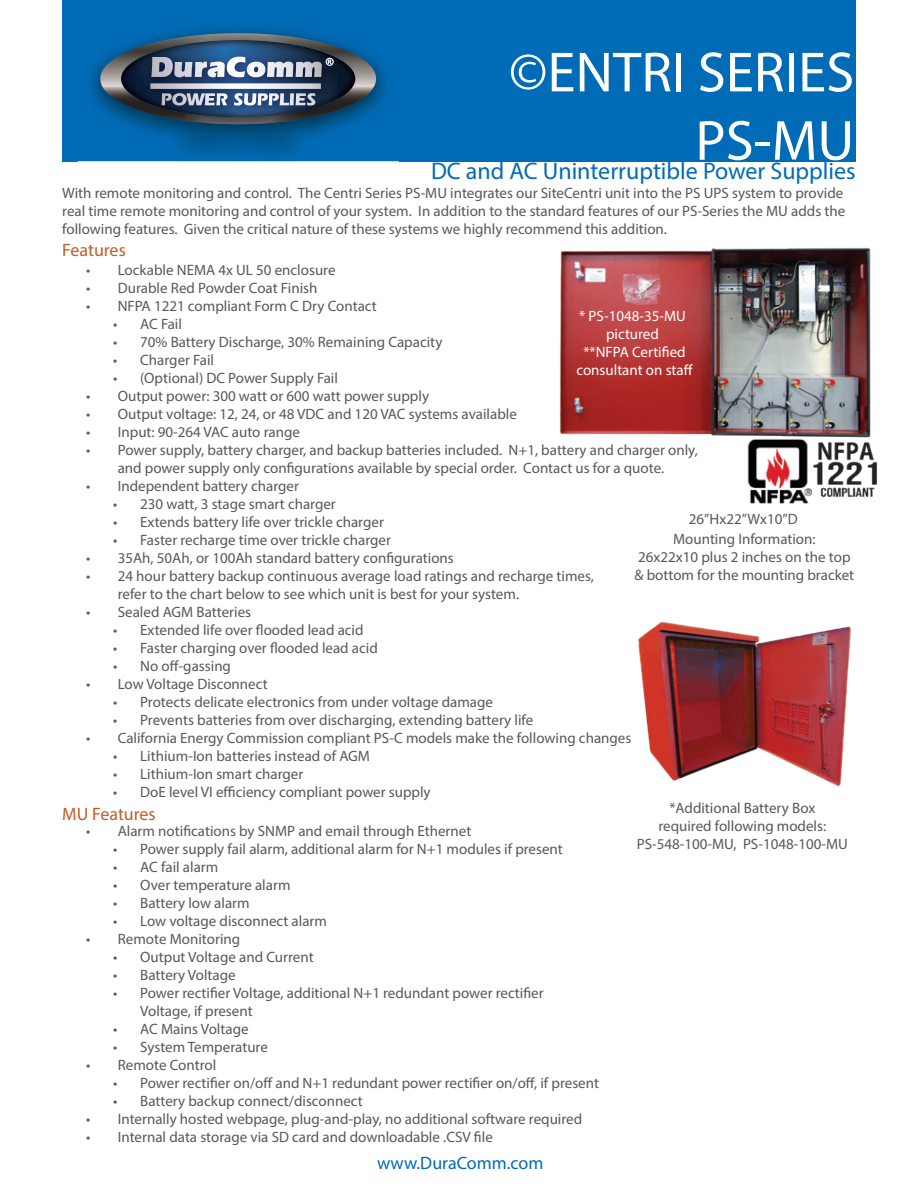
<style>
.page{position:relative;width:918px;height:1188px;background:#fff}
.page>*{position:absolute;margin:0;border:0;box-sizing:border-box;transform-origin:0 0}
.t1{font:57px/68.4px "Myriad Pro";color:#fff;text-align:right}
.t2{font:24px "Myriad Pro";color:#006bb6}
.t3{font:18px "Myriad Pro";color:#c25c26}
.t4{font:18px "Myriad Pro";color:#006bb6}
.t5{font:15px/18px "Myriad Pro";color:#57585a;text-align:center}
.t6{font:15px/18px "Myriad Pro";color:#fff;text-align:center}
</style>
<div class="page">
<div style="left:62px;top:0;width:794px;height:161px;background:#006bb6"></div>
<img style="left:78px;top:28px;width:321px;height:134px">
<svg style="left:239px;top:34px;width:54px;height:6px"></svg>
<img style="left:239px;top:40px;width:58px;height:5px">
<img style="left:121px;top:77px;width:17px;height:22px">
<img style="left:100px;top:48px;width:38px;height:29px">
<img style="left:121px;top:60px;width:15px;height:23px">
<img style="left:217px;top:124px;width:43px;height:1px">
<img style="left:194px;top:122px;width:88px;height:2px">
<img style="left:145px;top:33px;width:94px;height:12px">
<img style="left:337px;top:47px;width:39px;height:63px">
<img style="left:344px;top:62px;width:11px;height:15px">
<img style="left:346px;top:64px;width:9px;height:15px">
<img style="left:313px;top:45px;width:24px;height:54px">
<img style="left:138px;top:45px;width:175px;height:54px">
<svg style="left:138px;top:45px;width:7px;height:3px"></svg>
<img style="left:138px;top:99px;width:199px;height:23px">
<img style="left:143px;top:106px;width:95px;height:11px">
<img style="left:138px;top:99px;width:12px;height:7px">
<img style="left:321px;top:100px;width:16px;height:6px">
<svg style="left:333px;top:98px;width:6px;height:3px"></svg>
<svg style="left:151px;top:57px;width:190px;height:20px"></svg>
<svg style="left:150px;top:83px;width:171px;height:23px"></svg>
<img style="left:559px;top:247px;width:312px;height:190px">
<img style="left:747px;top:439px;width:64px;height:65px">
<img style="left:811px;top:437px;width:66px;height:60px">
<img style="left:638px;top:621px;width:213px;height:166px">
<h1 class="t1" style="left:509px;top:37px;width:347px">©ENTRI SERIES<br>PS-MU</h1>
<h2 class="t2" style="left:431px;top:157px;width:426px">DC and AC Uninterruptible Power Supplies</h2>
<p class="t5" style="left:62px;top:184px;width:785px;text-align:justify">With remote monitoring and control. The Centri Series PS-MU integrates our SiteCentri unit into the PS UPS system to provide real time remote monitoring and control of your system. In addition to the standard features of our PS-Series the MU adds the following features. Given the critical nature of these systems we highly recommend this addition.</p>
<p class="t3" style="left:62px;top:239px;width:65px">Features</p>
<p class="t5" style="left:86px;top:261px;width:251px">• Lockable NEMA 4x UL 50 enclosure</p>
<p class="t5" style="left:86px;top:279px;width:233px">• Durable Red Powder Coat Finish</p>
<p class="t5" style="left:86px;top:297px;width:292px">• NFPA 1221 compliant Form C Dry Contact</p>
<p class="t5" style="left:113px;top:315px;width:70px">• AC Fail</p>
<p class="t5" style="left:113px;top:333px;width:331px">• 70% Battery Discharge, 30% Remaining Capacity</p>
<p class="t5" style="left:113px;top:351px;width:102px">• Charger Fail</p>
<p class="t5" style="left:113px;top:369px;width:226px">• (Optional) DC Power Supply Fail</p>
<p class="t5" style="left:86px;top:387px;width:344px">• Output power: 300 watt or 600 watt power supply</p>
<p class="t5" style="left:86px;top:405px;width:432px">• Output voltage: 12, 24, or 48 VDC and 120 VAC systems available</p>
<p class="t5" style="left:86px;top:423px;width:215px">• Input: 90-264 VAC auto range</p>
<p class="t5" style="left:86px;top:441px;width:613px">• Power supply, battery charger, and backup batteries included. N+1, battery and charger only, and power supply only configurations available by special order. Contact us for a quote.</p>
<p class="t5" style="left:86px;top:477px;width:214px">• Independent battery charger</p>
<p class="t5" style="left:113px;top:495px;width:224px">• 230 watt, 3 stage smart charger</p>
<p class="t5" style="left:113px;top:513px;width:272px">• Extends battery life over trickle charger</p>
<p class="t5" style="left:113px;top:531px;width:279px">• Faster recharge time over trickle charger</p>
<p class="t5" style="left:86px;top:549px;width:369px">• 35Ah, 50Ah, or 100Ah standard battery configurations</p>
<p class="t5" style="left:118px;top:567px;width:478px;text-align:left;text-indent:-32px">• 24 hour battery backup continuous average load ratings and recharge times, refer to the chart below to see which unit is best for your system.</p>
<p class="t5" style="left:86px;top:603px;width:166px">• Sealed AGM Batteries</p>
<p class="t5" style="left:113px;top:621px;width:252px">• Extended life over flooded lead acid</p>
<p class="t5" style="left:113px;top:639px;width:266px">• Faster charging over flooded lead acid</p>
<p class="t5" style="left:113px;top:657px;width:119px">• No off-gassing</p>
<p class="t5" style="left:86px;top:675px;width:183px">• Low Voltage Disconnect</p>
<p class="t5" style="left:113px;top:693px;width:381px">• Protects delicate electronics from under voltage damage</p>
<p class="t5" style="left:113px;top:711px;width:422px">• Prevents batteries from over discharging, extending battery life</p>
<p class="t5" style="left:86px;top:729px;width:547px">• California Energy Commission compliant PS-C models make the following changes</p>
<p class="t5" style="left:113px;top:747px;width:258px">• Lithium-Ion batteries instead of AGM</p>
<p class="t5" style="left:113px;top:765px;width:192px">• Lithium-Ion smart charger</p>
<p class="t5" style="left:113px;top:783px;width:319px">• DoE level VI efficiency compliant power supply</p>
<p class="t6" style="left:579px;top:307px;width:108px">* PS-1048-35-MU pictured</p>
<p class="t6" style="left:576px;top:343px;width:118px">**NFPA Certified consultant on staff</p>
<p class="t5" style="left:689px;top:510px;width:110px">26”Hx22”Wx10”D</p>
<p class="t5" style="left:635px;top:529px;width:221px">Mounting Information:<br>26x22x10 plus 2 inches on the top &amp; bottom for the mounting bracket</p>
<p class="t5" style="left:637px;top:798px;width:213px">*Additional Battery Box<br>required following models:<br>PS-548-100-MU, PS-1048-100-MU</p>
<p class="t3" style="left:62px;top:802px;width:95px">MU Features</p>
<p class="t5" style="left:86px;top:822px;width:387px">• Alarm notifications by SNMP and email through Ethernet</p>
<p class="t5" style="left:113px;top:840px;width:451px">• Power supply fail alarm, additional alarm for N+1 modules if present</p>
<p class="t5" style="left:113px;top:858px;width:107px">• AC fail alarm</p>
<p class="t5" style="left:113px;top:876px;width:179px">• Over temperature alarm</p>
<p class="t5" style="left:113px;top:894px;width:138px">• Battery low alarm</p>
<p class="t5" style="left:113px;top:912px;width:215px">• Low voltage disconnect alarm</p>
<p class="t5" style="left:86px;top:930px;width:155px">• Remote Monitoring</p>
<p class="t5" style="left:113px;top:948px;width:202px">• Output Voltage and Current</p>
<p class="t5" style="left:113px;top:966px;width:124px">• Battery Voltage</p>
<p class="t5" style="left:140px;top:984px;width:405px;text-align:left;text-indent:-27px">• Power rectifier Voltage, additional N+1 redundant power rectifier<br>Voltage, if present</p>
<p class="t5" style="left:113px;top:1020px;width:137px">• AC Mains Voltage</p>
<p class="t5" style="left:113px;top:1038px;width:156px">• System Temperature</p>
<p class="t5" style="left:86px;top:1056px;width:131px">• Remote Control</p>
<p class="t5" style="left:113px;top:1074px;width:487px">• Power rectifier on/off and N+1 redundant power rectifier on/off, if present</p>
<p class="t5" style="left:113px;top:1092px;width:251px">• Battery backup connect/disconnect</p>
<p class="t5" style="left:86px;top:1110px;width:497px">• Internally hosted webpage, plug-and-play, no additional software required</p>
<p class="t5" style="left:86px;top:1128px;width:408px">• Internal data storage via SD card and downloadable .CSV file</p>
<p class="t4" style="left:377px;top:1152px;width:168px">www.DuraComm.com</p>
</div>
